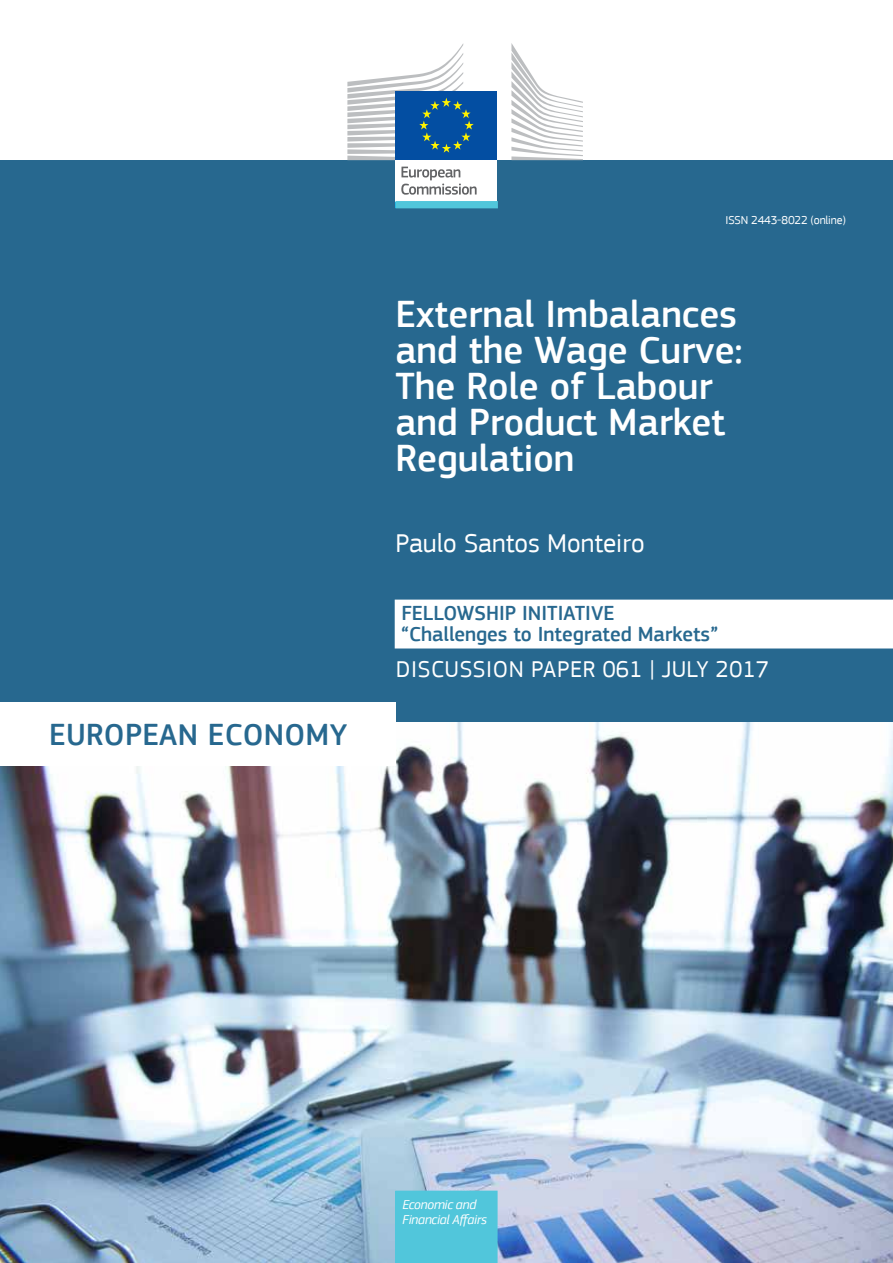
<style>
.page{position:relative;width:893px;height:1263px;background:#fff}
.page>*{position:absolute;margin:0;border:0;box-sizing:border-box;transform-origin:0 0}
.t1{font:500 39px/36px "EC Square Sans Pro";color:#fff}
.t2{font:500 31.5px "EC Square Sans Pro";letter-spacing:.01em;color:#27688f}
.t3{font:27px "EC Square Sans Pro";color:#fff}
.t4{font:24px "EC Square Sans Pro";letter-spacing:.025em;color:#fff}
.t5{font:500 21px/21px "EC Square Sans Pro";color:#27688f}
.t6{font:italic 13.5px/15px "EC Square Sans Pro";letter-spacing:-.02em;color:#fff}
.t7{font:12px "EC Square Sans Pro";letter-spacing:-.015em;color:#fff}
</style>
<div class="page">
<div style="left:0;top:160px;width:893px;height:563px;background:#27688f"></div>
<div style="left:396px;top:158px;width:101px;height:46px;background:#fff"></div>
<div style="left:396px;top:91px;width:101px;height:69px;background:#034ea2"></div>
<svg style="left:347px;top:43px;width:127px;height:117px"></svg>
<svg style="left:511px;top:43px;width:72px;height:117px"></svg>
<svg style="left:401px;top:167px;width:76px;height:28px"></svg>
<img style="left:0;top:723px;width:893px;height:540px">
<div style="left:395px;top:1191px;width:102px;height:72px;background:#51c6db"></div>
<div style="left:395px;top:201px;width:103px;height:7px;background:#51c6db"></div>
<div style="left:0;top:702px;width:395px;height:63px;background:#fff"></div>
<div style="left:395px;top:600px;width:498px;height:48px;background:#fff"></div>
<p class="t2" style="left:49px;top:716px;width:300px">EUROPEAN ECONOMY</p>
<p class="t7" style="left:726px;top:213px;width:122px">ISSN 2443-8022 (online)</p>
<p class="t1" style="left:395px;top:297px;width:349px">External Imbalances and the Wage Curve:<br>The Role of Labour and Product Market<br>Regulation</p>
<p class="t3" style="left:395px;top:527px;width:251px">Paulo Santos Monteiro</p>
<p class="t5" style="left:401px;top:603px;width:318px">FELLOWSHIP INITIATIVE “Challenges to Integrated Markets”</p>
<p class="t4" style="left:396px;top:655px;width:375px">DISCUSSION PAPER 061 | JULY 2017</p>
<p class="t6" style="left:402px;top:1197px;width:86px">Economic and<br>Financial Affairs</p>
</div>
